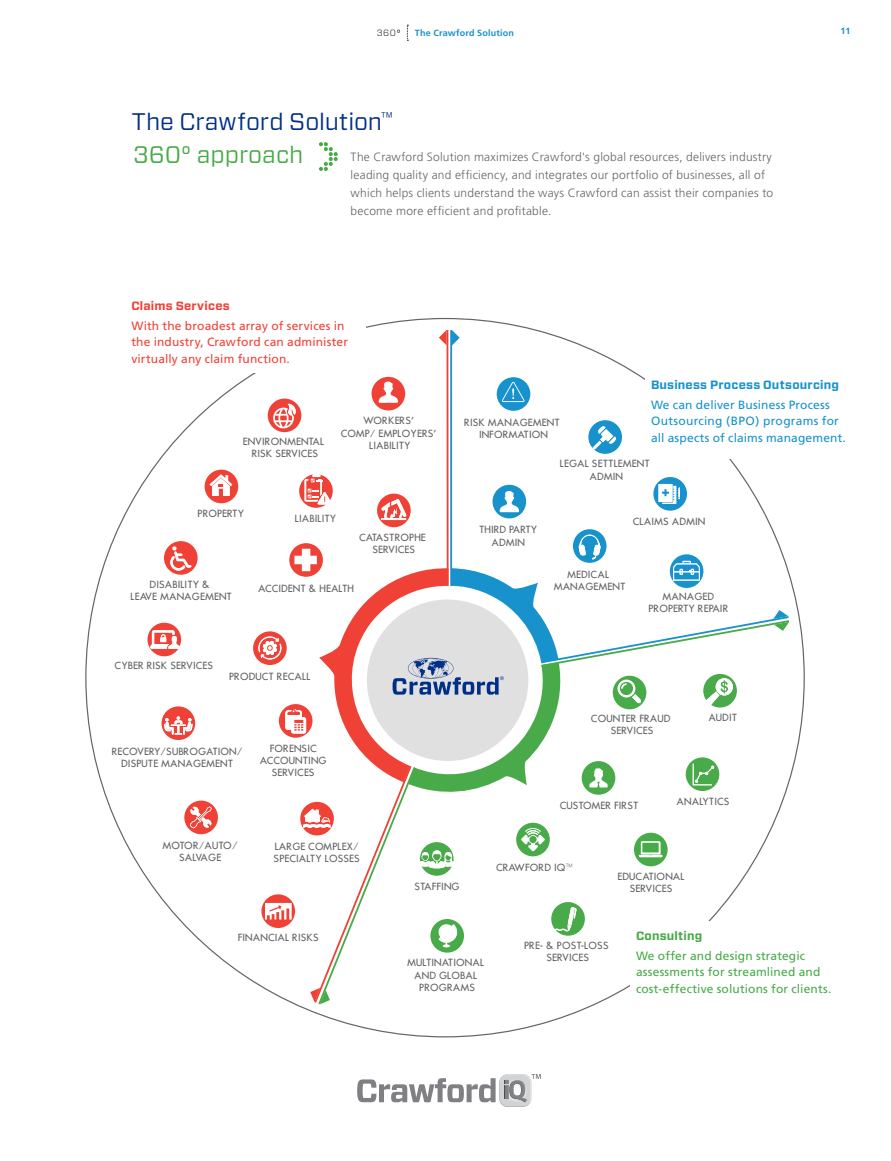
<style>
.page{position:relative;width:891px;height:1161px;background:#fff}
.page>*{position:absolute;margin:0;border:0;box-sizing:border-box;transform-origin:0 0}
.t1{font:24px "Forza";color:#002f87}
.t2{font:24px "Forza";color:#48aa48}
.t3{font:300 12px/18px "Frutiger";letter-spacing:.015em;color:#646569}
.t4{font:12px/16.5px "Frutiger";letter-spacing:.01em;color:#ef4136}
.t5{font:12px/16.5px "Frutiger";letter-spacing:.01em;color:#48aa48}
.t6{font:12px/16.5px "Frutiger";letter-spacing:.015em;color:#1892cc}
.t7{font:700 12px "Forza";letter-spacing:.02em;color:#1892cc}
.t8{font:700 12px "Forza";letter-spacing:.02em;color:#ef4136}
.t9{font:700 12px "Forza";letter-spacing:.015em;color:#48aa48}
.t10{font:500 9.75px/12.1px "Futura";letter-spacing:.01em;color:#646569;text-align:center}
.t11{font:700 9px "Frutiger";letter-spacing:.02em;color:#1892cc}
.t12{font:300 9px "Forza";color:#000}
.s1{font-weight:400}
</style>
<div class="page">
<div style="left:493px;top:485px;width:33px;height:33px;background:#1892cc;border-radius:50%"></div>
<svg style="left:499px;top:491px;width:20px;height:21px"></svg>
<div style="left:588px;top:420px;width:34px;height:34px;background:#1892cc;border-radius:50%"></div>
<svg style="left:592px;top:426px;width:24px;height:24px"></svg>
<svg style="left:653px;top:477px;width:34px;height:34px"></svg>
<svg style="left:659px;top:484px;width:21px;height:20px"></svg>
<svg style="left:573px;top:529px;width:34px;height:34px"></svg>
<div style="left:497px;top:377px;width:33px;height:34px;background:#1892cc;border-radius:50%"></div>
<svg style="left:502px;top:382px;width:23px;height:20px"></svg>
<div style="left:377px;top:494px;width:34px;height:33px;background:#ef4136;border-radius:50%"></div>
<svg style="left:381px;top:499px;width:26px;height:21px"></svg>
<div style="left:372px;top:377px;width:33px;height:33px;background:#ef4136;border-radius:50%"></div>
<svg style="left:379px;top:381px;width:19px;height:22px"></svg>
<div style="left:148px;top:623px;width:33px;height:33px;background:#ef4136;border-radius:50%"></div>
<svg style="left:150px;top:630px;width:30px;height:19px"></svg>
<div style="left:268px;top:399px;width:33px;height:33px;background:#ef4136;border-radius:50%"></div>
<svg style="left:273px;top:404px;width:23px;height:25px"></svg>
<div style="left:205px;top:470px;width:33px;height:33px;background:#ef4136;border-radius:50%"></div>
<svg style="left:210px;top:474px;width:29px;height:22px"></svg>
<div style="left:164px;top:541px;width:34px;height:34px;background:#ef4136;border-radius:50%"></div>
<svg style="left:170px;top:546px;width:21px;height:26px"></svg>
<div style="left:162px;top:706px;width:33px;height:34px;background:#ef4136;border-radius:50%"></div>
<svg style="left:164px;top:716px;width:29px;height:19px"></svg>
<svg style="left:299px;top:474px;width:34px;height:34px"></svg>
<div style="left:184px;top:801px;width:34px;height:33px;background:#ef4136;border-radius:50%"></div>
<svg style="left:190px;top:806px;width:22px;height:22px"></svg>
<div style="left:253px;top:631px;width:34px;height:34px;background:#ef4136;border-radius:50%"></div>
<svg style="left:305px;top:474px;width:27px;height:31px"></svg>
<hr style="left:450px;top:330px;width:2px;height:256px;background:#1892cc">
<hr style="left:447px;top:330px;width:2px;height:255px;background:#ef4136">
<svg style="left:439px;top:330px;width:21px;height:15px"></svg>
<svg style="left:258px;top:534px;width:533px;height:472px"></svg>
<svg style="left:407px;top:25px;width:1px;height:16px"></svg>
<svg style="left:319px;top:142px;width:19px;height:29px"></svg>
<div style="left:630px;top:921px;width:208px;height:82px;background:#fff"></div>
<svg style="left:499px;top:1075px;width:32px;height:32px"></svg>
<svg style="left:357px;top:1074px;width:184px;height:32px"></svg>
<p class="t12" style="left:377px;top:27px;width:25px">360<span class="s1">°</span></p>
<p class="t11" style="left:415px;top:28px;width:101px">The Crawford Solution</p>
<p class="t1" style="left:132px;top:105px;width:262px">The Crawford Solution<sup>™</sup></p>
<p class="t2" style="left:133px;top:139px;width:172px">360° approach</p>
<p class="t3" style="left:351px;top:148px;width:424px">The Crawford Solution maximizes Crawford's global resources, delivers industry leading quality and efficiency, and integrates our portfolio of businesses, all of which helps clients understand the ways Crawford can assist their companies to become more efficient and profitable.</p>
<p class="t8" style="left:131px;top:298px;width:100px">Claims Services</p>
<p class="t4" style="left:131px;top:317px;width:218px">With the broadest array of services in the industry, Crawford can administer virtually any claim function.</p>
<p class="t11" style="left:841px;top:26px;width:11px">11</p>
<p class="t10" style="left:243px;top:435px;width:83px">ENVIRONMENTAL<br>RISK SERVICES</p>
<p class="t10" style="left:341px;top:415px;width:97px">WORKERS’<br>COMP/ EMPLOYERS’<br>LIABILITY</p>
<p class="t10" style="left:198px;top:508px;width:48px">PROPERTY</p>
<p class="t10" style="left:130px;top:578px;width:103px">DISABILITY &amp;<br>LEAVE MANAGEMENT</p>
<p class="t10" style="left:295px;top:512px;width:43px">LIABILITY</p>
<p class="t10" style="left:359px;top:531px;width:68px">CATASTROPHE<br>SERVICES</p>
<p class="t10" style="left:258px;top:582px;width:97px">ACCIDENT &amp; HEALTH</p>
<p class="t10" style="left:115px;top:659px;width:100px">CYBER RISK SERVICES</p>
<p class="t10" style="left:229px;top:671px;width:83px">PRODUCT RECALL</p>
<p class="t10" style="left:112px;top:745px;width:132px">RECOVERY/SUBROGATION/<br>DISPUTE MANAGEMENT</p>
<p class="t10" style="left:260px;top:742px;width:68px">FORENSIC<br>ACCOUNTING<br>SERVICES</p>
<p class="t10" style="left:464px;top:416px;width:97px">RISK MANAGEMENT<br>INFORMATION</p>
<p class="t7" style="left:651px;top:377px;width:190px">Business Process Outsourcing</p>
<p class="t6" style="left:651px;top:396px;width:196px">We can deliver Business Process<br>Outsourcing (BPO) programs for all aspects of claims management.</p>
<p class="t10" style="left:479px;top:524px;width:60px">THIRD PARTY<br>ADMIN</p>
<p class="t10" style="left:560px;top:458px;width:92px">LEGAL SETTLEMENT<br>ADMIN</p>
<p class="t10" style="left:633px;top:515px;width:74px">CLAIMS ADMIN</p>
<p class="t10" style="left:554px;top:568px;width:73px">MEDICAL<br>MANAGEMENT</p>
<p class="t10" style="left:648px;top:591px;width:81px">MANAGED<br>PROPERTY REPAIR</p>
<p class="t10" style="left:591px;top:713px;width:81px">COUNTER FRAUD<br>SERVICES</p>
<p class="t10" style="left:708px;top:711px;width:30px">AUDIT</p>
<p class="t10" style="left:560px;top:799px;width:80px">CUSTOMER FIRST</p>
<p class="t10" style="left:677px;top:796px;width:54px">ANALYTICS</p>
<p class="t10" style="left:163px;top:839px;width:77px">MOTOR/AUTO/<br>SALVAGE</p>
<p class="t10" style="left:274px;top:841px;width:88px;text-align:left">LARGE COMPLEX/<br>SPECIALTY LOSSES</p>
<p class="t10" style="left:238px;top:931px;width:82px">FINANCIAL RISKS</p>
<p class="t10" style="left:496px;top:861px;width:78px">CRAWFORD IQ™</p>
<p class="t10" style="left:618px;top:871px;width:69px">EDUCATIONAL</p>
<p class="t10" style="left:415px;top:880px;width:47px">STAFFING</p>
<p class="t10" style="left:630px;top:883px;width:44px">SERVICES</p>
<p class="t10" style="left:407px;top:957px;width:78px">MULTINATIONAL<br>AND GLOBAL<br>PROGRAMS</p>
<p class="t10" style="left:524px;top:940px;width:86px">PRE- &amp; POST-LOSS<br>SERVICES</p>
<p class="t9" style="left:636px;top:928px;width:68px">Consulting</p>
<p class="t5" style="left:636px;top:947px;width:197px">We offer and design strategic assessments for streamlined and cost-effective solutions for clients.</p>
</div>
